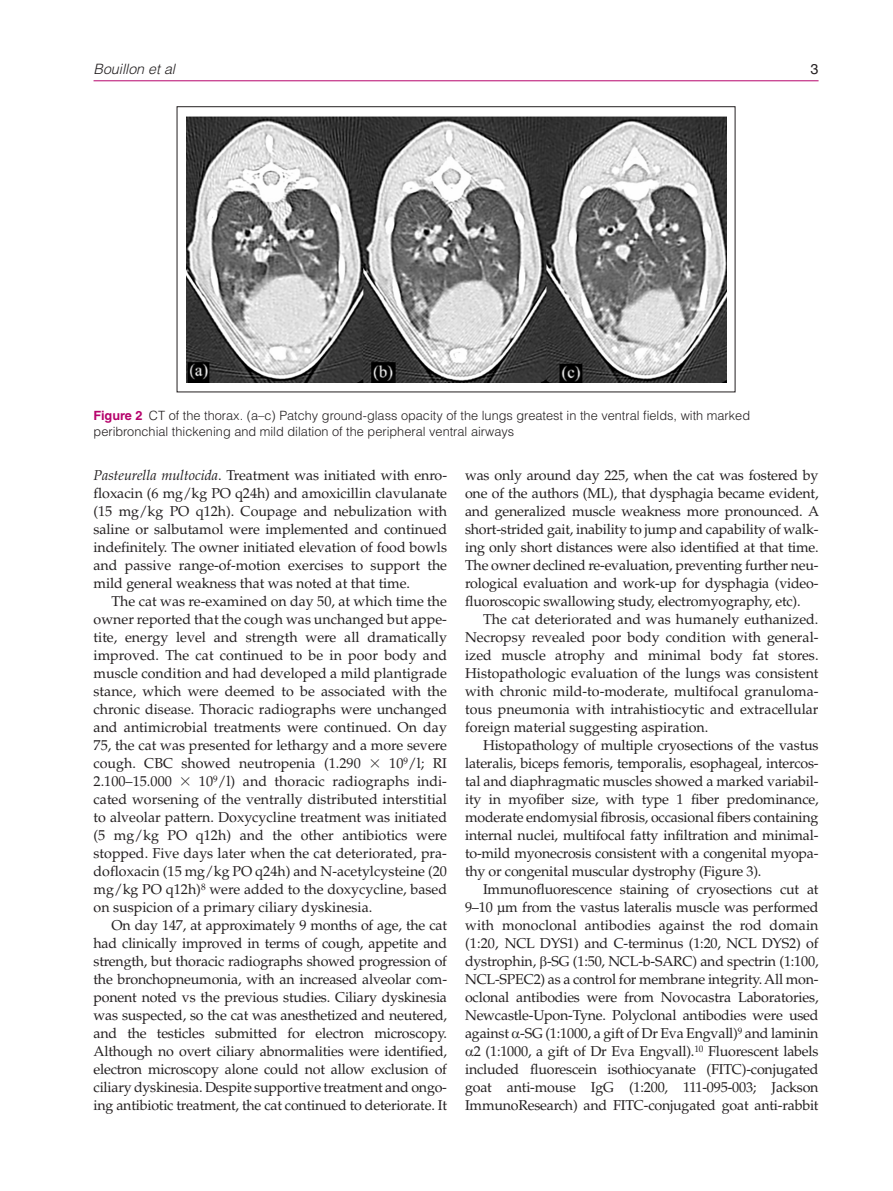
<style>
.page{position:relative;width:893px;height:1191px;background:#fff}
.page>*{position:absolute;margin:0;border:0;box-sizing:border-box;transform-origin:0 0}
.t1{font:14.25px/18px "Palatino LT Std";letter-spacing:-.015em;color:#231f20;text-align:justify}
.t2{font:italic 300 14.25px "Helvetica LT Std";color:#231f20}
.t3{font:14.25px "Helvetica LT Std";color:#231f20}
.t4{font:300 12.75px/15.8px "Helvetica LT Std";color:#231f20}
.s1{font-weight:700;color:#b6036c}
.s2{font-style:italic}
</style>
<div class="page">
<hr style="left:94px;top:80px;width:725px;height:1px;background:#b6036c">
<img style="left:186px;top:116px;width:540px;height:267px">
<div style="left:177px;top:106px;width:558px;height:286px;border:1px solid #231f20"></div>
<p class="t2" style="left:94px;top:60px;width:83px">Bouillon et al</p>
<p class="t3" style="left:811px;top:61px;width:9px">3</p>
<p class="t4" style="left:94px;top:407px;width:658px"><span class="s1">Figure 2</span> CT of the thorax. (a–c) Patchy ground-glass opacity of the lungs greatest in the ventral fields, with marked peribronchial thickening and mild dilation of the peripheral ventral airways</p>
<p class="t1" style="left:94px;top:466px;width:355px"><span class="s2">Pasteurella multocida</span>. Treatment was initiated with enro&shy;floxacin (6 mg/kg PO q24h) and amoxicillin clavulanate (15 mg/kg PO q12h). Coupage and nebulization with saline or salbutamol were implemented and continued indefinitely. The owner initiated elevation of food bowls and passive range-of-motion exercises to support the mild general weakness that was noted at that time.</p>
<p class="t1" style="left:94px;top:592px;width:355px;text-indent:18px">The cat was re-examined on day 50, at which time the owner reported that the cough was unchanged but appe&shy;tite, energy level and strength were all dramatically improved. The cat continued to be in poor body and muscle condition and had developed a mild plantigrade stance, which were deemed to be associated with the chronic disease. Thoracic radiographs were unchanged and antimicrobial treatments were continued. On day 75, the cat was presented for lethargy and a more severe cough. CBC showed neutropenia (1.290</p>
<p class="t1" style="left:389px;top:754px;width:59px">10<sup>9</sup>/l; RI</p>
<p class="t1" style="left:94px;top:772px;width:355px;text-indent:105px">10<sup>9</sup>/l) and thoracic radiographs indi&shy;cated worsening of the ventrally distributed interstitial to alveolar pattern. Doxycycline treatment was initiated (5 mg/kg PO q12h) and the other antibiotics were stopped. Five days later when the cat deteriorated, pra&shy;dofloxacin (15 mg/kg PO q24h) and N-acetylcysteine (20 mg/kg PO q12h)<sup>8</sup> were added to the doxycycline, based on suspicion of a primary ciliary dyskinesia.</p>
<p class="t1" style="left:94px;top:916px;width:355px;text-indent:18px">On day 147, at approximately 9 months of age, the cat had clinically improved in terms of cough, appetite and strength, but thoracic radiographs showed progression of the bronchopneumonia, with an increased alveolar com&shy;ponent noted vs the previous studies. Ciliary dyskinesia was suspected, so the cat was anesthetized and neutered, and the testicles submitted for electron microscopy.<br>Although no overt ciliary abnormalities were identified, electron microscopy alone could not allow exclusion of ciliary dyskinesia. Despite supportive treatment and ongo&shy;ing antibiotic treatment, the cat continued to deteriorate. It</p>
<p class="t1" style="left:94px;top:772px;width:80px">2.100–15.000</p>
<p class="t1" style="left:465px;top:466px;width:356px">was only around day 225, when the cat was fostered by one of the authors (ML), that dysphagia became evident, and generalized muscle weakness more pronounced. A short-strided gait, inability to jump and capability of walk&shy;ing only short distances were also identified at that time.<br>The owner declined re-evaluation, preventing further neu&shy;rological evaluation and work-up for dysphagia (video&shy;fluoroscopic swallowing study, electromyography, etc).</p>
<p class="t1" style="left:465px;top:610px;width:355px;text-indent:18px">The cat deteriorated and was humanely euthanized.<br>Necropsy revealed poor body condition with general&shy;ized muscle atrophy and minimal body fat stores.<br>Histopathologic evaluation of the lungs was consistent with chronic mild-to-moderate, multifocal granuloma&shy;tous pneumonia with intrahistiocytic and extracellular foreign material suggesting aspiration.</p>
<p class="t1" style="left:465px;top:736px;width:355px;text-indent:18px">Histopathology of multiple cryosections of the vastus lateralis, biceps femoris, temporalis, esophageal, intercos&shy;tal and diaphragmatic muscles showed a marked variabil&shy;ity in myofiber size, with type 1 fiber predominance, moderate endomysial fibrosis, occasional fibers containing internal nuclei, multifocal fatty infiltration and minimal&shy;to-mild myonecrosis consistent with a congenital myopa&shy;thy or congenital muscular dystrophy (Figure 3).</p>
<p class="t1" style="left:465px;top:880px;width:355px;text-align:right">Immunofluorescence staining of cryosections cut at 9–10 µm from the vastus lateralis muscle was performed with monoclonal antibodies against the rod domain (1:20, NCL DYS1) and C-terminus (1:20, NCL DYS2) of dystrophin, -SG (1:50, NCL-b-SARC) and spectrin (1:100, NCL-SPEC2) as a control for membrane integrity. All mon&shy;oclonal antibodies were from Novocastra Laboratories, Newcastle-Upon-Tyne. Polyclonal antibodies were used against -SG (1:1000, a gift of Dr Eva Engvall)<sup>9</sup> and laminin 2 (1:1000, a gift of Dr Eva Engvall).<sup>10</sup> Fluorescent labels included fluorescein isothiocyanate (FITC)-conjugated goat anti-mouse IgG (1:200, 111-095-003; Jackson ImmunoResearch) and FITC-conjugated goat anti-rabbit</p>
</div>
